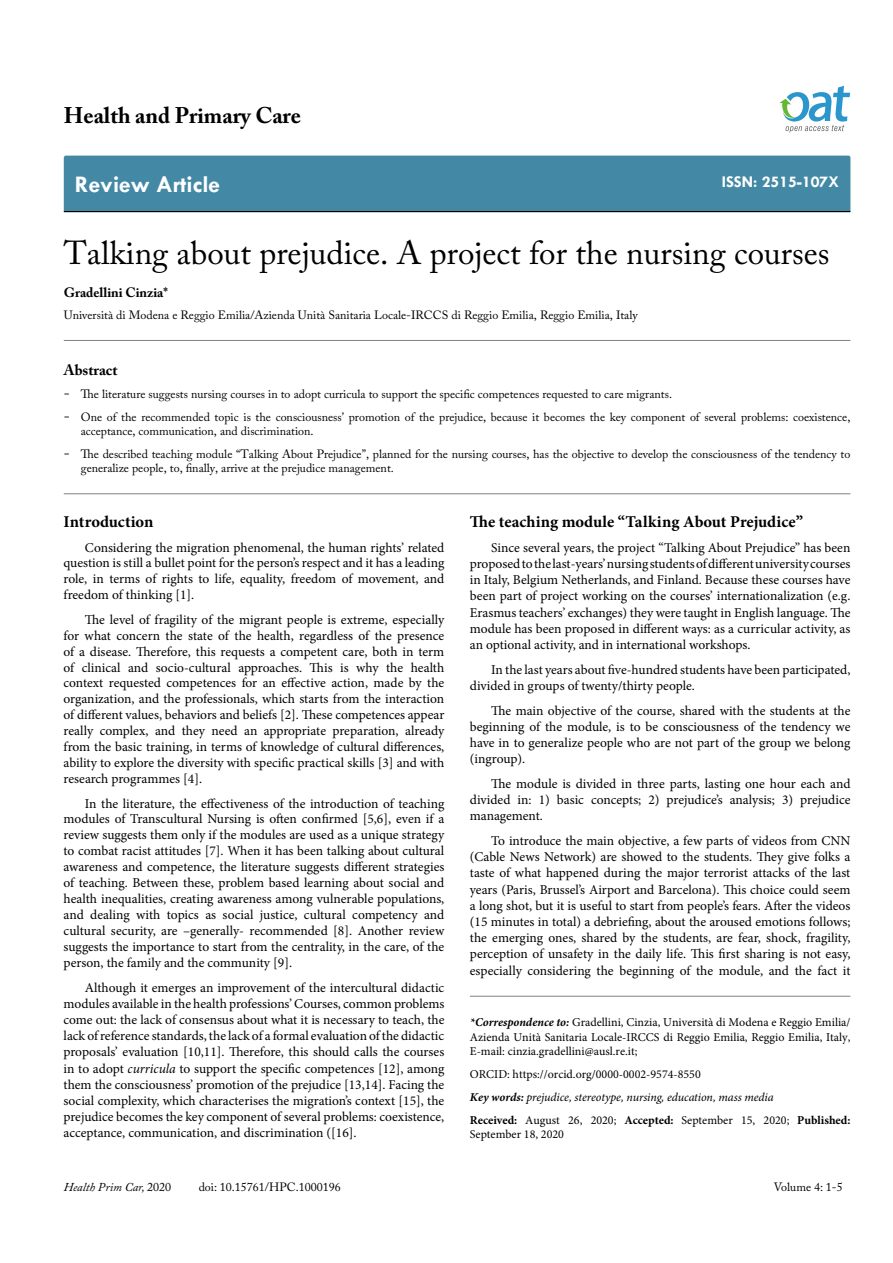
<style>
.page{position:relative;width:893px;height:1263px;background:#fff}
.page>*{position:absolute;margin:0;border:0;box-sizing:border-box;transform-origin:0 0}
.t1{font:33px "Adobe Caslon Pro";color:#000}
.t2{font:700 24px "Tw Cen";color:#fff}
.t3{font:700 22.5px "Adobe Caslon Pro";color:#000}
.t4{font:700 16.5px "Minion Pro";color:#000}
.t5{font:700 16.5px "Tw Cen";color:#fff}
.t6{font:700 15px "Adobe Caslon Pro";color:#000}
.t7{font:13.5px/16.2px "Minion Pro";color:#000;text-align:justify}
.t8{font:700 13.5px "Adobe Caslon Pro";color:#000}
.t9{font:12px/14.4px "Adobe Caslon Pro";color:#000}
.t10{font:12px/14.4px "Minion Pro";color:#000;text-align:justify}
.t11{font:italic 12px "Adobe Caslon Pro";color:#000}
.s1{font-size:15px}
.s2{font-style:italic}
.s3{font-style:normal}
.s4{font-weight:700;font-style:italic}
.s5{font-weight:700}
</style>
<div class="page">
<div style="left:64px;top:156px;width:786px;height:55px;background:#4389a5"></div>
<hr style="left:64px;top:211px;width:786px;height:1px;background:#000">
<svg style="left:779px;top:86px;width:71px;height:47px"></svg>
<hr style="left:64px;top:340px;width:786px;height:1px;background:#808285">
<hr style="left:64px;top:493px;width:786px;height:1px;background:#808285">
<hr style="left:470px;top:996px;width:380px;height:1px;background:#808285">
<h3 class="t3" style="left:64px;top:102px;width:239px">Health and Primary Care</h3>
<h2 class="t2" style="left:75px;top:170px;width:147px">Review Article</h2>
<p class="t5" style="left:722px;top:172px;width:119px">ISSN: 2515-107X</p>
<h1 class="t1" style="left:64px;top:233px;width:767px">Talking about prejudice. A project for the nursing courses</h1>
<p class="t8" style="left:64px;top:284px;width:106px">Gradellini Cinzia*</p>
<p class="t9" style="left:64px;top:308px;width:575px">Università di Modena e Reggio Emilia/Azienda Unità Sanitaria Locale-IRCCS di Reggio Emilia, Reggio Emilia, Italy</p>
<p class="t6" style="left:64px;top:361px;width:55px">Abstract</p>
<p class="t9" style="left:64px;top:386px;width:610px"><span class="s1">-</span> The literature suggests nursing courses in to adopt curricula to support the specific competences requested to care migrants.</p>
<p class="t9" style="left:81px;top:409px;width:771px;text-indent:-17px"><span class="s1">-</span> One of the recommended topic is the consciousness’ promotion of the prejudice, because it becomes the key component of several problems: coexistence, acceptance, communication, and discrimination.</p>
<p class="t9" style="left:81px;top:447px;width:771px;text-indent:-17px"><span class="s1">-</span> The described teaching module “Talking About Prejudice”, planned for the nursing courses, has the objective to develop the consciousness of the tendency to generalize people, to, finally, arrive at the prejudice management.</p>
<p class="t4" style="left:64px;top:510px;width:91px">Introduction</p>
<p class="t7" style="left:64px;top:539px;width:382px;text-indent:21px">Considering the migration phenomenal, the human rights’ related question is still a bullet point for the person’s respect and it has a leading role, in terms of rights to life, equality, freedom of movement, and freedom of thinking [1].</p>
<p class="t7" style="left:64px;top:611px;width:382px;text-indent:21px">The level of fragility of the migrant people is extreme, especially for what concern the state of the health, regardless of the presence of a disease. Therefore, this requests a competent care, both in term of clinical and socio-cultural approaches. This is why the health context requested competences for an effective action, made by the organization, and the professionals, which starts from the interaction of different values, behaviors and beliefs [2]. These competences appear really complex, and they need an appropriate preparation, already from the basic training, in terms of knowledge of cultural differences, ability to explore the diversity with specific practical skills [3] and with research programmes [4].</p>
<p class="t7" style="left:64px;top:795px;width:382px;text-indent:21px">In the literature, the effectiveness of the introduction of teaching modules of Transcultural Nursing is often confirmed [5,6], even if a review suggests them only if the modules are used as a unique strategy to combat racist attitudes [7]. When it has been talking about cultural awareness and competence, the literature suggests different strategies of teaching. Between these, problem based learning about social and health inequalities, creating awareness among vulnerable populations, and dealing with topics as social justice, cultural competency and cultural security, are –generally- recommended [8]. Another review suggests the importance to start from the centrality, in the care, of the person, the family and the community [9].</p>
<p class="t7" style="left:64px;top:979px;width:382px;text-indent:21px">Although it emerges an improvement of the intercultural didactic modules available in the health professions’ Courses, common problems come out: the lack of consensus about what it is necessary to teach, the lack of reference standards, the lack of a formal evaluation of the didactic proposals’ evaluation [10,11]. Therefore, this should calls the courses in to adopt <span class="s2">curricula</span> to support the specific competences [12], among them the consciousness’ promotion of the prejudice [13,14]. Facing the social complexity, which characterises the migration’s context [15], the prejudice becomes the key component of several problems: coexistence, acceptance, communication, and discrimination ([16].</p>
<p class="t11" style="left:64px;top:1180px;width:109px">Health Prim Car, <span class="s3">2020</span></p>
<p class="t9" style="left:199px;top:1180px;width:144px">doi: 10.15761/HPC.1000196</p>
<p class="t4" style="left:470px;top:510px;width:335px">The teaching module “Talking About Prejudice”</p>
<p class="t7" style="left:470px;top:539px;width:382px;text-indent:21px">Since several years, the project “Talking About Prejudice” has been proposed to the last-years’ nursing students of different university courses in Italy, Belgium Netherlands, and Finland. Because these courses have been part of project working on the courses’ internationalization (e.g.<br>Erasmus teachers’ exchanges) they were taught in English language. The module has been proposed in different ways: as a curricular activity, as an optional activity, and in international workshops.</p>
<p class="t7" style="left:470px;top:661px;width:382px;text-indent:21px">In the last years about five-hundred students have been participated, divided in groups of twenty/thirty people.</p>
<p class="t7" style="left:470px;top:702px;width:382px;text-indent:21px">The main objective of the course, shared with the students at the beginning of the module, is to be consciousness of the tendency we have in to generalize people who are not part of the group we belong (ingroup).</p>
<p class="t7" style="left:470px;top:776px;width:382px;text-indent:21px">The module is divided in three parts, lasting one hour each and divided in: 1) basic concepts; 2) prejudice’s analysis; 3) prejudice management.</p>
<p class="t7" style="left:470px;top:833px;width:382px;text-indent:21px">To introduce the main objective, a few parts of videos from CNN (Cable News Network) are showed to the students. They give folks a taste of what happened during the major terrorist attacks of the last years (Paris, Brussel’s Airport and Barcelona). This choice could seem a long shot, but it is useful to start from people’s fears. After the videos (15 minutes in total) a debriefing, about the aroused emotions follows; the emerging ones, shared by the students, are fear, shock, fragility, perception of unsafety in the daily life. This first sharing is not easy, especially considering the beginning of the module, and the fact it</p>
<p class="t10" style="left:470px;top:1015px;width:382px"><span class="s4">*Correspondence to:</span> Gradellini, Cinzia, Università di Modena e Reggio Emilia/ Azienda Unità Sanitaria Locale-IRCCS di Reggio Emilia, Reggio Emilia, Italy, E-mail: cinzia.gradellini@ausl.re.it;</p>
<p class="t10" style="left:470px;top:1063px;width:382px;line-height:23px;text-align:left">ORCID: https://orcid.org/0000-0002-9574-8550<br><span class="s4">Key words:</span> <span class="s2">prejudice, stereotype, nursing, education, mass media<br></span><span class="s5">Received:</span> August 26, 2020; <span class="s5">Accepted:</span> September 15, 2020; <span class="s5">Published:</span></p>
<p class="t10" style="left:470px;top:1127px;width:96px">September 18, 2020</p>
<p class="t9" style="left:774px;top:1180px;width:71px">Volume 4: 1-5</p>
</div>
